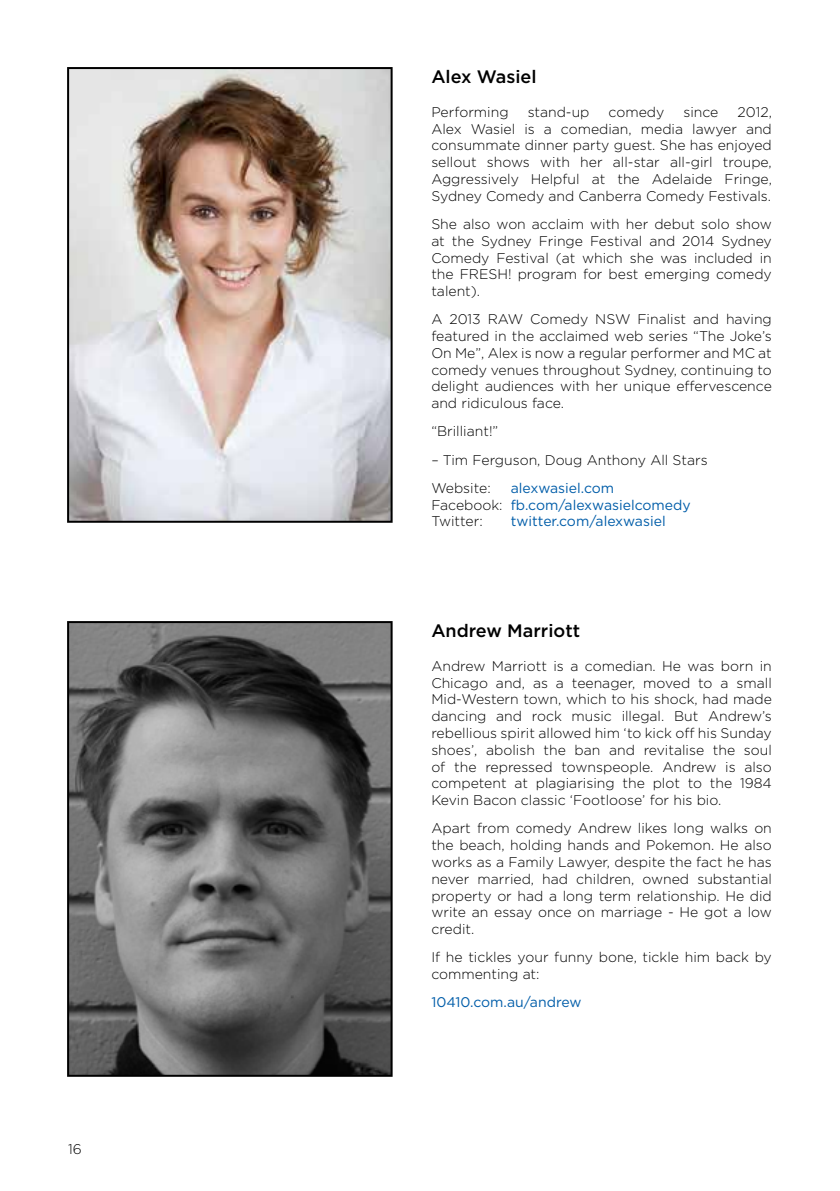
<style>
.page{position:relative;width:840px;height:1191px;background:#fff}
.page>*{position:absolute;margin:0;border:0;box-sizing:border-box;transform-origin:0 0}
.t1{font:500 18px "Gotham";color:#000}
.t2{font:300 14px/16.8px "Gotham";color:#000;text-align:justify}
.t3{font:14px/16.8px "Gotham";color:#005da9}
.s1{font-weight:300;color:#000}
</style>
<div class="page">
<img style="left:70px;top:70px;width:319px;height:450px">
<div style="left:67px;top:67px;width:325px;height:456px;border:2px solid #000"></div>
<img style="left:70px;top:624px;width:319px;height:449px">
<div style="left:67px;top:621px;width:325px;height:455px;border:2px solid #000"></div>
<p class="t2" style="left:68px;top:1140px;width:15px">16</p>
<p class="t1" style="left:431px;top:66px;width:107px">Alex Wasiel</p>
<p class="t2" style="left:431px;top:103px;width:79px">Performing</p>
<p class="t2" style="left:527px;top:103px;width:63px">stand-up</p>
<p class="t2" style="left:608px;top:103px;width:57px">comedy</p>
<p class="t2" style="left:683px;top:103px;width:36px">since</p>
<p class="t2" style="left:431px;top:103px;width:342px;text-indent:306px">2012, Alex Wasiel is a comedian, media lawyer and consummate dinner party guest. She has enjoyed sellout shows with her all-star all-girl troupe, Aggressively Helpful at the Adelaide Fringe, Sydney Comedy and Canberra Comedy Festivals.</p>
<p class="t2" style="left:431px;top:215px;width:342px">She also won acclaim with her debut solo show at the Sydney Fringe Festival and 2014 Sydney Comedy Festival (at which she was included in the FRESH! program for best emerging comedy talent).</p>
<p class="t2" style="left:431px;top:310px;width:342px">A 2013 RAW Comedy NSW Finalist and having featured in the acclaimed web series “The Joke’s On Me”, Alex is now a regular performer and MC at comedy venues throughout Sydney, continuing to delight audiences with her unique effervescence and ridiculous face.</p>
<p class="t2" style="left:431px;top:423px;width:68px">“Brilliant!”</p>
<p class="t2" style="left:431px;top:445px;width:278px;line-height:28.2px">– Tim Ferguson, Doug Anthony All Stars<br>Website:</p>
<p class="t3" style="left:431px;top:479px;width:261px;text-indent:79px">alexwasiel.com<br><span class="s1">Facebook:</span> fb.com/alexwasielcomedy<br><span class="s1">Twitter:</span></p>
<p class="t3" style="left:510px;top:513px;width:156px">twitter.com/alexwasiel</p>
<p class="t1" style="left:431px;top:620px;width:150px">Andrew Marriott</p>
<p class="t2" style="left:431px;top:657px;width:342px">Andrew Marriott is a comedian. He was born in Chicago and, as a teenager, moved to a small Mid-Western town, which to his shock, had made dancing and rock music illegal. But Andrew’s rebellious spirit allowed him ‘to kick off his Sunday shoes’, abolish the ban and revitalise the soul of the repressed townspeople. Andrew is also competent at plagiarising the plot to the 1984<br>Kevin Bacon classic ‘Footloose’ for his bio.</p>
<p class="t2" style="left:431px;top:819px;width:342px">Apart from comedy Andrew likes long walks on the beach, holding hands and Pokemon. He also works as a Family Lawyer, despite the fact he has never married, had children, owned substantial property or had a long term relationship. He did write an essay once on marriage - He got a low credit.</p>
<p class="t2" style="left:431px;top:948px;width:342px">If he tickles your funny bone, tickle him back by commenting at:</p>
<p class="t3" style="left:431px;top:993px;width:151px">10410.com.au/andrew</p>
</div>
